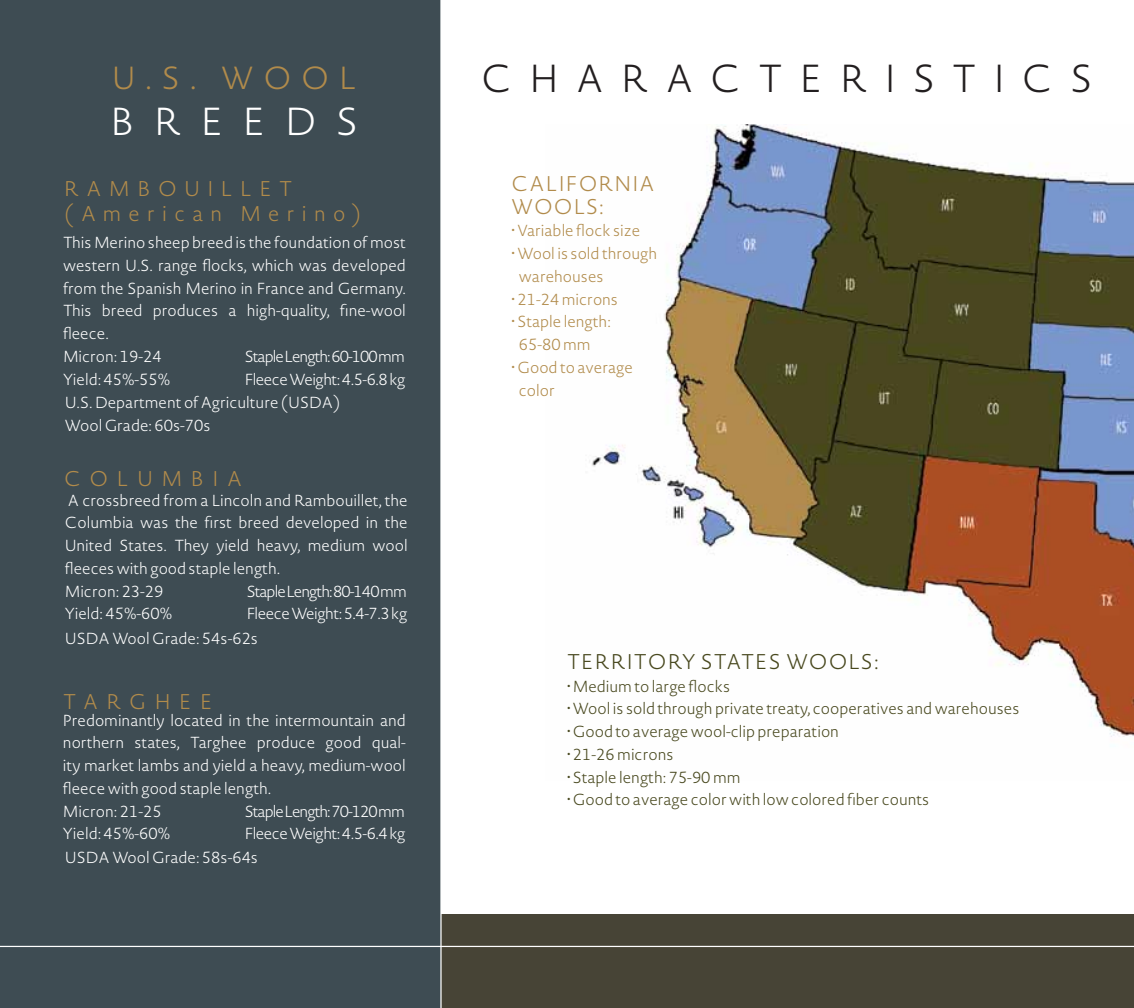
<style>
.page{position:relative;width:1134px;height:1008px;background:#fff}
.page>*{position:absolute;margin:0;border:0;box-sizing:border-box;transform-origin:0 0}
.t1{font:200 38.5px "Novel Sans Pro";letter-spacing:.45em;color:#231f20}
.t2{font:200 38.5px "Novel Sans Pro";letter-spacing:.5em;color:#fff}
.t3{font:200 31.5px "Novel Sans Pro";color:#b18b4b}
.t4{font:200 21px/25.2px "Novel Sans Pro";letter-spacing:.35em;color:#b18b4b}
.t5{font:200 21px "Novel Sans Pro";color:#48481e}
.t6{font:200 21px "Novel Sans Pro";letter-spacing:.4em;color:#b18b4b}
.t7{font:200 15.75px/22.8px "Novel Sans Pro";color:#fff}
.t8{font:200 15.75px "Novel Sans Pro";color:#48481e}
.t9{font:200 15.75px/22.8px "Novel Sans Pro";letter-spacing:-.06em;color:#fff}
.t10{font:200 15.75px/22.8px "Novel Sans Pro";color:#b18b4b}
</style>
<div class="page">
<img style="left:589px;top:125px;width:545px;height:612px">
<div style="left:0;top:0;width:441px;height:1008px;background:#3e4c53"></div>
<div style="left:441px;top:914px;width:693px;height:94px;background:#474436"></div>
<hr style="left:440px;top:0;width:2px;height:1008px;background:#fff">
<hr style="left:0;top:946px;width:1134px;height:1px;background:#fff">
<h2 class="t3" style="left:112px;top:55px;width:246px">U.S. WOOL</h2>
<h1 class="t2" style="left:110px;top:94px;width:250px">BREEDS</h1>
<h3 class="t4" style="left:64px;top:175px;width:298px">RAMBOUILLET (American Merino)</h3>
<p class="t7" style="left:63px;top:231px;width:344px">This Merino sheep breed is the foundation of most western U.S. range flocks, which was developed from the Spanish Merino in France and Germany.<br>This breed produces a high-quality, fine-wool fleece.<br>Micron: 19-24<br>Yield: 45%-55%</p>
<p class="t9" style="left:245px;top:345px;width:162px">Staple Length: 60-100 mm<br>Fleece Weight: 4.5-6.8 kg</p>
<p class="t7" style="left:65px;top:391px;width:277px">U.S. Department of Agriculture (USDA)<br>Wool Grade: 60s-70s</p>
<h3 class="t6" style="left:64px;top:464px;width:179px">COLUMBIA</h3>
<p class="t7" style="left:65px;top:488px;width:344px">A crossbreed from a Lincoln and Rambouillet, the Columbia was the first breed developed in the United States. They yield heavy, medium wool fleeces with good staple length.<br>Micron: 23-29<br>Yield: 45%-60%</p>
<p class="t9" style="left:247px;top:579px;width:162px">Staple Length: 80-140 mm<br>Fleece Weight: 5.4-7.3 kg</p>
<p class="t7" style="left:65px;top:627px;width:195px">USDA Wool Grade: 54s-62s</p>
<h3 class="t6" style="left:63px;top:687px;width:151px">TARGHEE</h3>
<p class="t7" style="left:63px;top:709px;width:344px">Predominantly located in the intermountain and northern states, Targhee produce good qual&shy;ity market lambs and yield a heavy, medium-wool fleece with good staple length.<br>Micron: 21-25<br>Yield: 45%-60%</p>
<p class="t9" style="left:245px;top:800px;width:162px">Staple Length: 70-120 mm<br>Fleece Weight: 4.5-6.4 kg</p>
<p class="t7" style="left:65px;top:846px;width:195px">USDA Wool Grade: 58s-64s</p>
<h1 class="t1" style="left:481px;top:52px;width:613px">CHARACTERISTICS</h1>
<h3 class="t4" style="left:512px;top:172px;width:39px;line-height:22.8px">California<br>Wools</h3>
<h3 class="t4" style="left:599px;top:193px;width:6px">:</h3>
<p class="t10" style="left:512px;top:219px;width:130px">• Variable flock size</p>
<p class="t10" style="left:519px;top:242px;width:140px;text-indent:-7px">• Wool is sold through warehouses</p>
<p class="t10" style="left:512px;top:287px;width:108px">• 21-24 microns</p>
<p class="t10" style="left:519px;top:310px;width:93px;text-indent:-7px">• Staple length:<br>65-80 mm</p>
<p class="t10" style="left:519px;top:356px;width:116px;text-indent:-7px">• Good to average color</p>
<h3 class="t5" style="left:567px;top:647px;width:30px">Territory</h3>
<h3 class="t5" style="left:701px;top:647px;width:27px">States</h3>
<h3 class="t5" style="left:786px;top:647px;width:39px">Wools</h3>
<h3 class="t5" style="left:874px;top:647px;width:6px">:</h3>
<p class="t8" style="left:567px;top:675px;width:165px">• Medium to large flocks</p>
<p class="t8" style="left:567px;top:698px;width:454px">• Wool is sold through private treaty, cooperatives and warehouses</p>
<p class="t8" style="left:567px;top:720px;width:274px">• Good to average wool-clip preparation</p>
<p class="t8" style="left:567px;top:743px;width:108px">• 21-26 microns</p>
<p class="t8" style="left:567px;top:766px;width:175px">• Staple length: 75-90 mm</p>
<p class="t8" style="left:567px;top:789px;width:364px">• Good to average color with low colored fiber counts</p>
</div>
